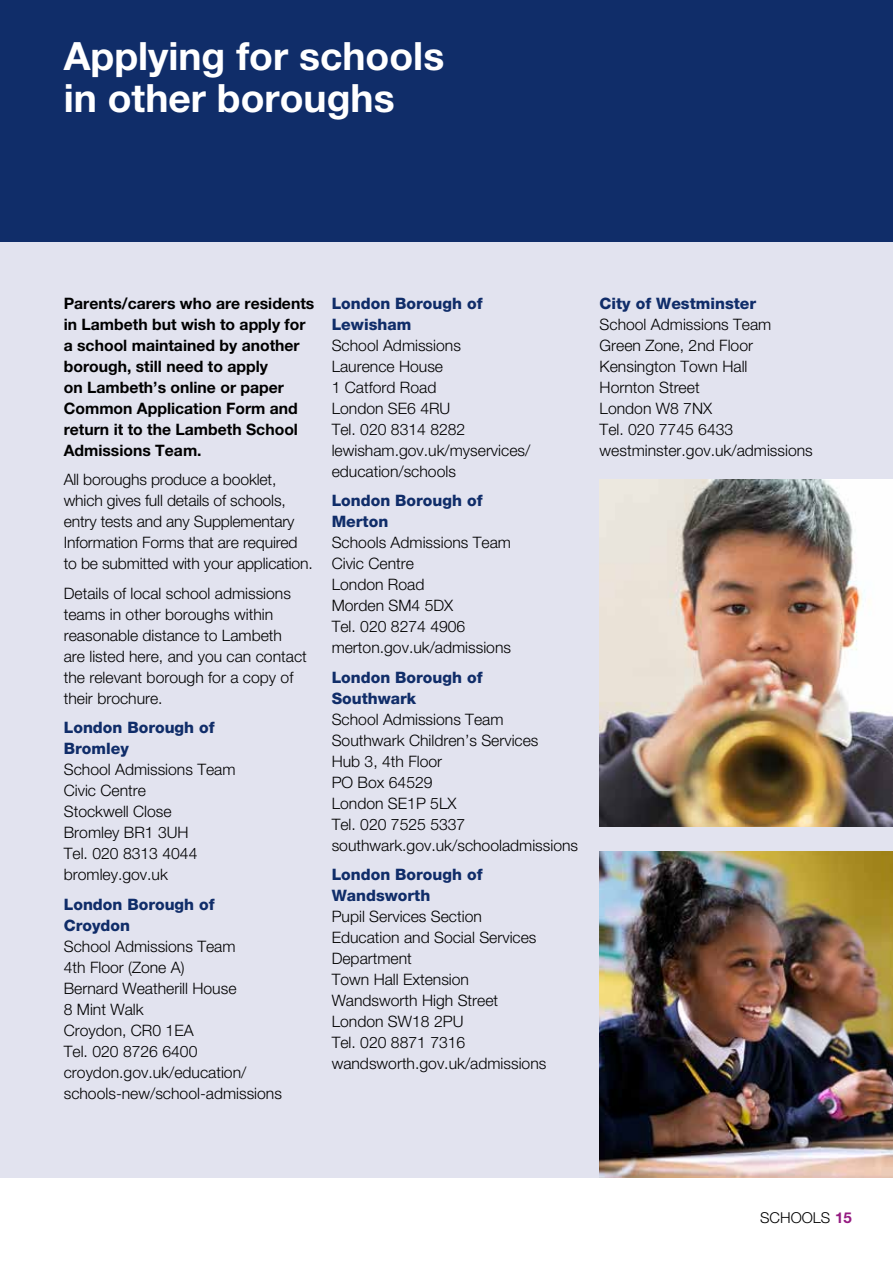
<style>
.page{position:relative;width:893px;height:1263px;background:#fff}
.page>*{position:absolute;margin:0;border:0;box-sizing:border-box;transform-origin:0 0}
.t1{font:700 39px/42px "Helvetica Neue LT Std";color:#fff}
.t2{font:300 15.75px/21px "Helvetica Neue LT Std";color:#000}
.t3{font:700 15.75px/21px "Helvetica Neue LT Std";color:#000}
.t4{font:800 15.75px/21px "Helvetica Neue LT Std";color:#102d69}
.t5{font:300 15px "Helvetica Neue LT Std";color:#000}
.s1{font-weight:700;color:#951b81}
</style>
<div class="page">
<div style="left:0;top:0;width:893px;height:242px;background:#102d69"></div>
<div style="left:0;top:242px;width:893px;height:936px;background:#e2e3ef"></div>
<img style="left:600px;top:479px;width:293px;height:347px">
<img style="left:600px;top:852px;width:293px;height:326px">
<h1 class="t1" style="left:64px;top:35px;width:382px">Applying for schools in other boroughs</h1>
<p class="t3" style="left:64px;top:292px;width:252px">Parents/carers who are residents in Lambeth but wish to apply for a school maintained by another borough, still need to apply<br>on Lambeth’s online or paper<br>Common Application Form and return it to the Lambeth School<br>Admissions Team.</p>
<p class="t2" style="left:64px;top:469px;width:251px">All boroughs produce a booklet, which gives full details of schools, entry tests and any Supplementary Information Forms that are required to be submitted with your application.</p>
<p class="t2" style="left:64px;top:582px;width:245px">Details of local school admissions teams in other boroughs within reasonable distance to Lambeth are listed here, and you can contact the relevant borough for a copy of their brochure.</p>
<p class="t4" style="left:64px;top:717px;width:152px">London Borough of<br>Bromley</p>
<p class="t2" style="left:64px;top:759px;width:173px">School Admissions Team<br>Civic Centre<br>Stockwell Close<br>Bromley BR1 3UH<br>Tel. 020 8313 4044 bromley.gov.uk</p>
<p class="t4" style="left:64px;top:894px;width:152px">London Borough of<br>Croydon</p>
<p class="t2" style="left:64px;top:935px;width:220px">School Admissions Team<br>4th Floor (Zone A)<br>Bernard Weatherill House<br>8 Mint Walk<br>Croydon, CR0 1EA<br>Tel. 020 8726 6400 croydon.gov.uk/education/ schools-new/school-admissions</p>
<p class="t4" style="left:332px;top:293px;width:152px">London Borough of<br>Lewisham</p>
<p class="t2" style="left:332px;top:334px;width:200px">School Admissions<br>Laurence House<br>1 Catford Road<br>London SE6 4RU<br>Tel. 020 8314 8282 lewisham.gov.uk/myservices/ education/schools</p>
<p class="t4" style="left:332px;top:490px;width:152px">London Borough of<br>Merton</p>
<p class="t2" style="left:332px;top:532px;width:181px">Schools Admissions Team<br>Civic Centre<br>London Road<br>Morden SM4 5DX<br>Tel. 020 8274 4906 merton.gov.uk/admissions</p>
<p class="t4" style="left:332px;top:666px;width:152px">London Borough of<br>Southwark</p>
<p class="t2" style="left:332px;top:708px;width:248px">School Admissions Team<br>Southwark Children’s Services<br>Hub 3, 4th Floor<br>PO Box 64529<br>London SE1P 5LX<br>Tel. 020 7525 5337 southwark.gov.uk/schooladmissions</p>
<p class="t4" style="left:332px;top:864px;width:152px">London Borough of<br>Wandsworth</p>
<p class="t2" style="left:332px;top:906px;width:216px">Pupil Services Section<br>Education and Social Services<br>Department<br>Town Hall Extension<br>Wandsworth High Street<br>London SW18 2PU<br>Tel. 020 8871 7316 wandsworth.gov.uk/admissions</p>
<p class="t4" style="left:600px;top:293px;width:158px">City of Westminster</p>
<p class="t2" style="left:600px;top:313px;width:215px">School Admissions Team<br>Green Zone, 2nd Floor<br>Kensington Town Hall<br>Hornton Street<br>London W8 7NX<br>Tel. 020 7745 6433 westminster.gov.uk/admissions</p>
<p class="t5" style="left:760px;top:1208px;width:93px">SCHOOLS <span class="s1">15</span></p>
</div>
